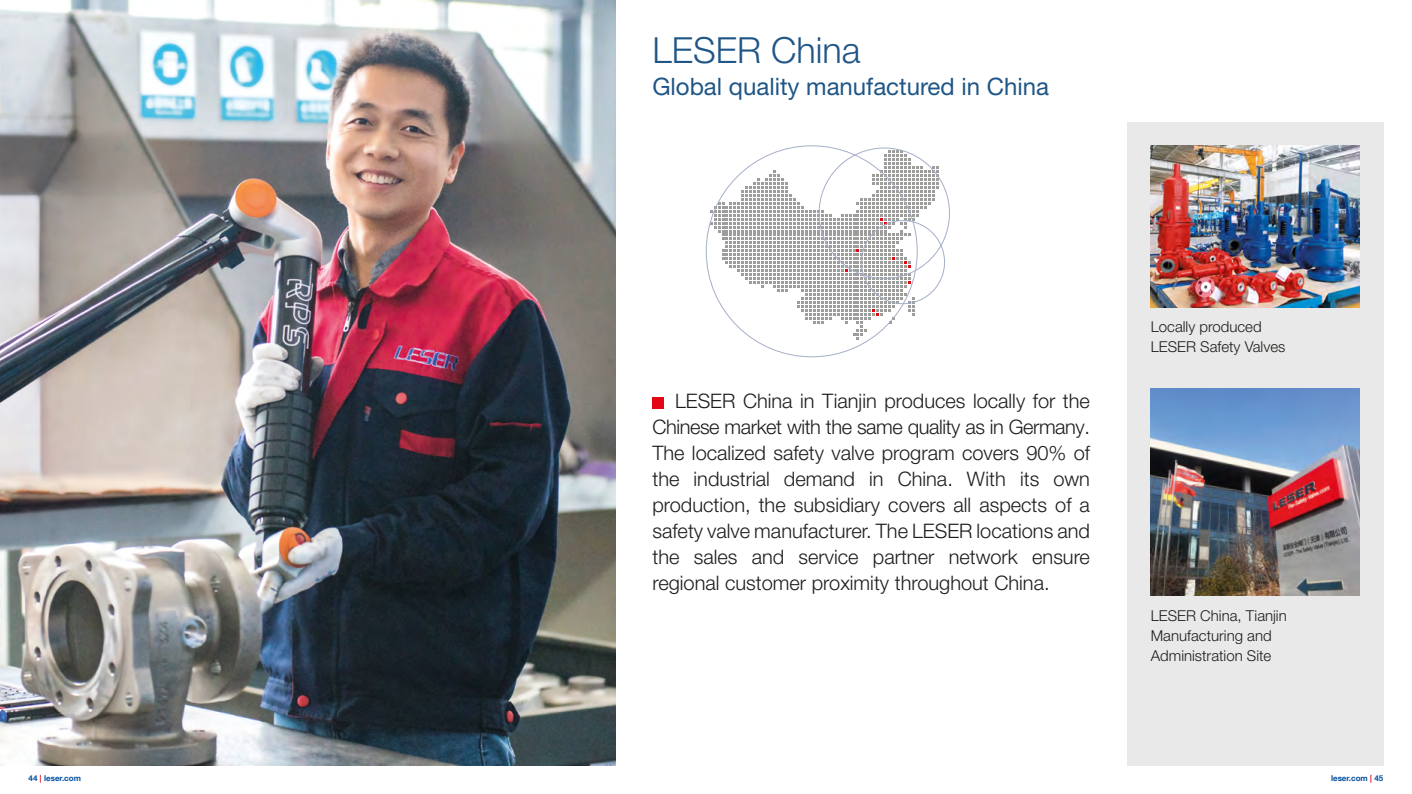
<style>
.page{position:relative;width:1412px;height:794px;background:#fff}
.page>*{position:absolute;margin:0;border:0;box-sizing:border-box;transform-origin:0 0}
.t1{font:300 36px "Helvetica Neue LT Pro";color:#1f5686}
.t2{font:24px "Helvetica Neue LT Pro";color:#1f5686}
.t3{font:300 20px/26px "Helvetica Neue LT Pro";color:#1d1d1b;text-align:justify}
.t4{font:300 15px/20px "Helvetica Neue LT Pro";color:#1d1d1b}
.t5{font:700 8px "Helvetica Neue LT Com";color:#004f9f}
.s1{color:#e30613}
</style>
<div class="page">
<div style="left:1127px;top:122px;width:256px;height:643px;background:#e9e9e9"></div>
<img style="left:0;top:0;width:615px;height:765px">
<svg style="left:710px;top:150px;width:228px;height:189px"></svg>
<div style="left:652px;top:397px;width:12px;height:11px;background:#e30613"></div>
<img style="left:1151px;top:389px;width:208px;height:207px">
<img style="left:1151px;top:146px;width:208px;height:161px">
<h1 class="t1" style="left:652px;top:28px;width:210px">LESER China</h1>
<p class="t2" style="left:652px;top:71px;width:398px">Global quality manufactured in China</p>
<p class="t3" style="left:652px;top:388px;width:439px;text-indent:23px">LESER China in Tianjin produces locally for the Chinese market with the same quality as in Germany.<br>The localized safety valve program covers 90% of the industrial demand in China. With its own production, the subsidiary covers all aspects of a safety valve manufacturer. The LESER locations and the sales and service partner network ensure regional customer proximity throughout China.</p>
<p class="t4" style="left:1151px;top:316px;width:136px">Locally produced<br>LESER Safety Valves</p>
<p class="t4" style="left:1151px;top:605px;width:137px">LESER China, Tianjin<br>Manufacturing and<br>Administration Site</p>
<p class="t5" style="left:29px;top:773px;width:54px">44 <span class="s1">|</span> leser.com</p>
<p class="t5" style="left:1331px;top:773px;width:54px">leser.com <span class="s1">|</span> 45</p>
</div>
